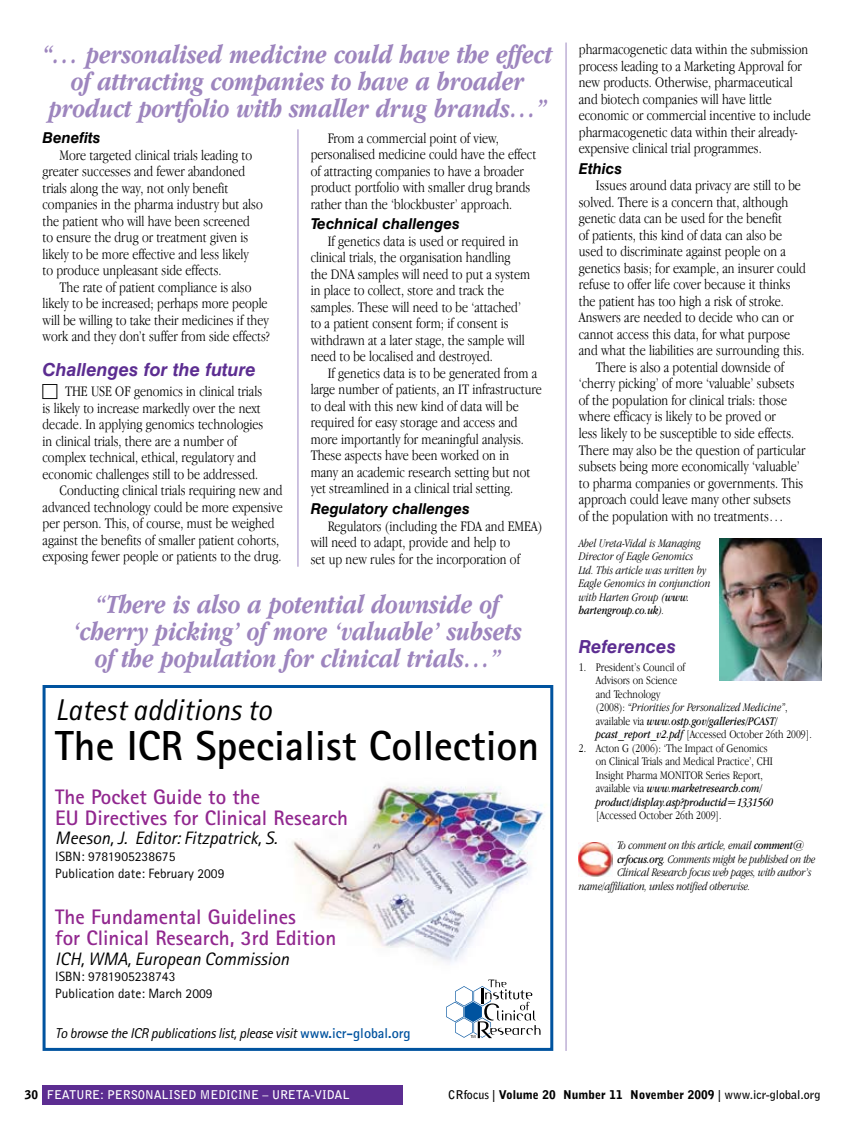
<style>
.page{position:relative;width:864px;height:1136px;background:#fff}
.page>*{position:absolute;margin:0;border:0;box-sizing:border-box;transform-origin:0 0}
.t1{font:700 42px "Rotis Sans Serif";color:#000}
.t2{font:italic 30px "Rotis Sans Serif";color:#000}
.t3{font:italic 700 27px/27px "Apple Garamond";color:#9d85be;text-align:center}
.t4{font:700 21px/21px "Rotis Sans Serif";color:#91278f}
.t5{font:italic 18px "Rotis Sans Serif";color:#000}
.t6{font:italic 700 18px "Swiss 721 BT";color:#5c2d91}
.t7{font:300 15px/16.5px "Apple Garamond";color:#000}
.t8{font:italic 700 15px "Swiss 721 BT";color:#000}
.t9{font:italic 14.25px "Rotis Sans Serif";letter-spacing:-.02em;color:#000}
.t10{font:13.5px/16.5px "Rotis Sans Serif";color:#000}
.t11{font:300 12px/13.5px "Apple Garamond";color:#000}
.t12{font:italic 300 12px/13.5px "Apple Garamond";letter-spacing:-.015em;color:#000}
.t13{font:900 12px "Bell Gothic Std";color:#000}
.t14{font:700 12px "Bell Gothic Std";letter-spacing:-.01em;color:#fff}
.s1{font-weight:700;font-style:normal;color:#00539f}
.s2{font-weight:400}
.s3{font-style:italic}
.s4{font-weight:400;font-style:italic}
.s5{font-weight:900;color:#000}
.s6{font-weight:700}
</style>
<div class="page">
<hr style="left:565px;top:43px;width:1px;height:1007px;background:#beafd6">
<hr style="left:297px;top:129px;width:1px;height:437px;background:#beafd6">
<div style="left:43px;top:1084px;width:359px;height:20px;background:#5c2d91"></div>
<img style="left:578px;top:842px;width:34px;height:34px">
<img style="left:292px;top:786px;width:254px;height:176px">
<div style="left:43px;top:685px;width:510px;height:365px;border:3px solid #00539f"></div>
<svg style="left:446px;top:979px;width:94px;height:58px"></svg>
<img style="left:719px;top:538px;width:102px;height:142px">
<h3 class="t3" style="left:43px;top:40px;width:511px">“… personalised medicine could have the effect of attracting companies to have a broader product portfolio with smaller drug brands…”</h3>
<p class="t8" style="left:43px;top:128px;width:60px">Benefits</p>
<p class="t7" style="left:43px;top:146px;width:221px;text-indent:17px">More targeted clinical trials leading to greater successes and fewer abandoned trials along the way, not only benefit companies in the pharma industry but also the patient who will have been screened to ensure the drug or treatment given is likely to be more effective and less likely to produce unpleasant side effects.</p>
<p class="t7" style="left:43px;top:278px;width:229px;text-align:center">The rate of patient compliance is also<br>likely to be increased; perhaps more people will be willing to take their medicines if they work and they don’t suffer from side effects?</p>
<p class="t6" style="left:43px;top:358px;width:215px">Challenges for the future</p>
<p class="t7" style="left:65px;top:383px;width:198px">The use of genomics in clinical trials</p>
<p class="t7" style="left:43px;top:399px;width:220px">is likely to increase markedly over the next</p>
<p class="t7" style="left:43px;top:416px;width:222px">decade. In applying genomics technologies</p>
<p class="t7" style="left:43px;top:432px;width:196px">in clinical trials, there are a number of</p>
<p class="t7" style="left:43px;top:449px;width:215px">complex technical, ethical, regulatory and</p>
<p class="t7" style="left:43px;top:465px;width:217px">economic challenges still to be addressed.</p>
<p class="t7" style="left:60px;top:482px;width:224px">Conducting clinical trials requiring new and</p>
<p class="t7" style="left:43px;top:498px;width:241px">advanced technology could be more expensive</p>
<p class="t7" style="left:43px;top:515px;width:233px">per person. This, of course, must be weighed</p>
<p class="t7" style="left:43px;top:531px;width:238px">against the benefits of smaller patient cohorts,</p>
<p class="t7" style="left:43px;top:548px;width:240px">exposing fewer people or patients to the drug.</p>
<p class="t7" style="left:310px;top:129px;width:227px;text-indent:17px">From a commercial point of view, personalised medicine could have the effect of attracting companies to have a broader product portfolio with smaller drug brands rather than the ‘blockbuster’ approach.</p>
<p class="t8" style="left:310px;top:215px;width:151px">Technical challenges</p>
<p class="t7" style="left:310px;top:232px;width:221px;text-indent:17px">If genetics data is used or required in clinical trials, the organisation handling the DNA samples will need to put a system in place to collect, store and track the samples. These will need to be ‘attached’ to a patient consent form; if consent is withdrawn at a later stage, the sample will need to be localised and destroyed.</p>
<p class="t7" style="left:310px;top:364px;width:232px;text-indent:17px">If genetics data is to be generated from a large number of patients, an IT infrastructure to deal with this new kind of data will be required for easy storage and access and more importantly for meaningful analysis.<br>These aspects have been worked on in<br>many an academic research setting but not yet streamlined in a clinical trial setting.</p>
<p class="t8" style="left:310px;top:499px;width:161px">Regulatory challenges</p>
<p class="t7" style="left:310px;top:517px;width:233px;text-indent:17px">Regulators (including the FDA and EMEA) will need to adapt, provide and help to<br>set up new rules for the incorporation of</p>
<h3 class="t3" style="left:74px;top:590px;width:449px">“There is also a potential downside of ‘cherry picking’ of more ‘valuable’ subsets of the population for clinical trials…”</h3>
<h2 class="t2" style="left:55px;top:691px;width:217px">Latest additions to</h2>
<h1 class="t1" style="left:55px;top:719px;width:485px">The ICR Specialist Collection</h1>
<h3 class="t4" style="left:55px;top:785px;width:294px">The Pocket Guide to the<br>EU Directives for Clinical Research</h3>
<p class="t5" style="left:55px;top:827px;width:223px">Meeson, J. Editor: Fitzpatrick, S.</p>
<p class="t10" style="left:55px;top:848px;width:170px">ISBN: 9781905238675<br>Publication date: February 2009</p>
<h3 class="t4" style="left:55px;top:905px;width:282px">The Fundamental Guidelines<br>for Clinical Research, 3rd Edition</h3>
<p class="t5" style="left:55px;top:947px;width:235px">ICH, WMA, European Commission</p>
<p class="t10" style="left:55px;top:968px;width:159px">ISBN: 9781905238743<br>Publication date: March 2009</p>
<p class="t9" style="left:55px;top:1024px;width:357px">To browse the ICR publications list, please visit <span class="s1">www.icr-global.org</span></p>
<p class="t7" style="left:578px;top:41px;width:233px">pharmacogenetic data within the submission process leading to a Marketing Approval for new products. Otherwise, pharmaceutical and biotech companies will have little economic or commercial incentive to include pharmacogenetic data within their already&shy;expensive clinical trial programmes.</p>
<p class="t8" style="left:578px;top:159px;width:45px">Ethics</p>
<p class="t7" style="left:595px;top:177px;width:206px">Issues around data privacy are still to be</p>
<p class="t7" style="left:578px;top:193px;width:211px">solved. There is a concern that, although</p>
<p class="t7" style="left:578px;top:210px;width:204px">genetic data can be used for the benefit</p>
<p class="t7" style="left:578px;top:226px;width:205px">of patients, this kind of data can also be</p>
<p class="t7" style="left:578px;top:243px;width:208px">used to discriminate against people on a</p>
<p class="t7" style="left:578px;top:259px;width:228px">genetics basis; for example, an insurer could</p>
<p class="t7" style="left:578px;top:276px;width:213px">refuse to offer life cover because it thinks</p>
<p class="t7" style="left:578px;top:292px;width:206px">the patient has too high a risk of stroke.</p>
<p class="t7" style="left:578px;top:309px;width:216px">Answers are needed to decide who can or</p>
<p class="t7" style="left:578px;top:325px;width:213px">cannot access this data, for what purpose</p>
<p class="t7" style="left:578px;top:342px;width:227px">and what the liabilities are surrounding this.</p>
<p class="t7" style="left:595px;top:358px;width:190px">There is also a potential downside of</p>
<p class="t7" style="left:578px;top:375px;width:217px">‘cherry picking’ of more ‘valuable’ subsets</p>
<p class="t7" style="left:578px;top:391px;width:210px">of the population for clinical trials: those</p>
<p class="t7" style="left:578px;top:408px;width:198px">where efficacy is likely to be proved or</p>
<p class="t7" style="left:578px;top:424px;width:217px">less likely to be susceptible to side effects.</p>
<p class="t7" style="left:578px;top:441px;width:228px">There may also be the question of particular</p>
<p class="t7" style="left:578px;top:457px;width:222px">subsets being more economically ‘valuable’</p>
<p class="t7" style="left:578px;top:474px;width:226px">to pharma companies or governments. This</p>
<p class="t7" style="left:578px;top:490px;width:213px">approach could leave many other subsets</p>
<p class="t7" style="left:578px;top:507px;width:206px">of the population with no treatments…</p>
<p class="t12" style="left:578px;top:536px;width:133px">Abel Ureta-Vidal is Managing<br>Director of Eagle Genomics<br>Ltd. This article was written by<br>Eagle Genomics in conjunction with Harten Group (<span class="s2">www. hartengroup.co.uk</span>).</p>
<p class="t6" style="left:578px;top:635px;width:99px">References</p>
<p class="t11" style="left:595px;top:660px;width:217px;text-indent:-17px">1. President’s Council of<br>Advisors on Science<br>and Technology<br>(2008): <span class="s3">“Priorities for Personalized Medicine”</span>, available via <span class="s4">www.ostp.gov/galleries/PCAST/ pcast_report_v2.pdf</span> [Accessed October 26th 2009].</p>
<p class="t11" style="left:595px;top:741px;width:179px;text-indent:-17px">2. Acton G (2006): ‘The Impact of Genomics on Clinical Trials and Medical Practice’, CHI Insight Pharma MONITOR Series Report, available via <span class="s4">www.marketresearch.com/ product/display.asp?productid=1331560</span></p>
<p class="t11" style="left:595px;top:808px;width:127px">[Accessed October 26th 2009].</p>
<p class="t12" style="left:617px;top:838px;width:189px">To comment on this article, email <span class="s2">comment@</span></p>
<p class="t12" style="left:617px;top:852px;width:200px"><span class="s2">crfocus.org</span>. Comments might be published on the</p>
<p class="t12" style="left:617px;top:865px;width:195px">Clinical Research focus web pages, with author’s</p>
<p class="t12" style="left:578px;top:879px;width:173px">name/affiliation, unless notified otherwise.</p>
<p class="t14" style="left:25px;top:1087px;width:53px"><span class="s5">30</span> FEATURE</p>
<p class="t14" style="left:100px;top:1087px;width:16px">: PERS</p>
<p class="t14" style="left:138px;top:1087px;width:39px">ONALISED</p>
<p class="t14" style="left:200px;top:1087px;width:19px">MEDICINE</p>
<p class="t14" style="left:262px;top:1087px;width:26px">– URET</p>
<p class="t14" style="left:302px;top:1087px;width:49px">A-VIDAL</p>
<p class="t13" style="left:448px;top:1087px;width:374px"><span class="s6">CRFOCUS |</span> Volume 20 Number 11 November 2009 <span class="s6">| WWW.ICR-GLOBAL.ORG</span></p>
</div>
